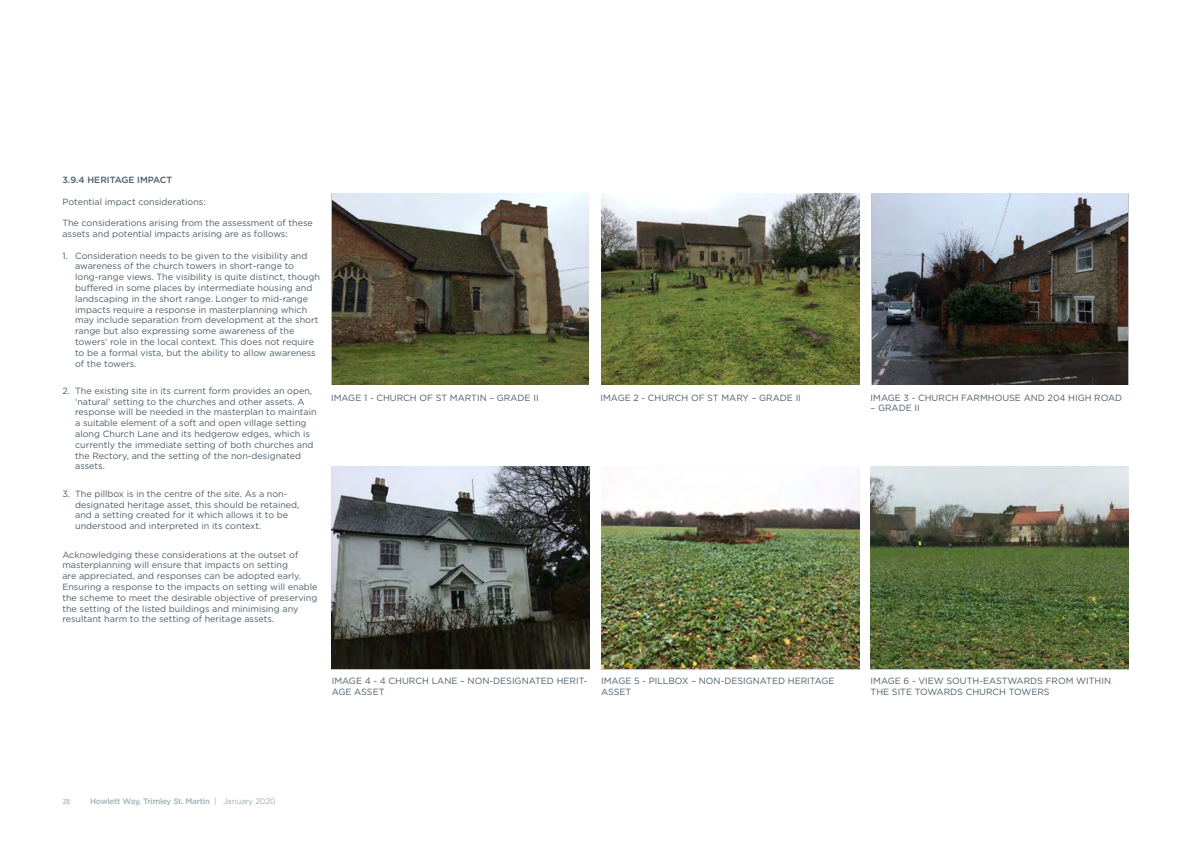
<style>
.page{position:relative;width:1191px;height:842px;background:#fff}
.page>*{position:absolute;margin:0;border:0;box-sizing:border-box;transform-origin:0 0}
.t1{font:9px/10.8px "Gotham";color:#4b5c67}
.t2{font:500 9px "Gotham";color:#4b5c67}
.t3{font:500 8px "Gotham";letter-spacing:-.025em;color:#a1aeb8}
.t4{font:8px "Calibri";color:#a1aeb8}
.s1{font-weight:400}
</style>
<div class="page">
<img style="left:331px;top:193px;width:258px;height:192px">
<img style="left:331px;top:466px;width:259px;height:203px">
<img style="left:601px;top:193px;width:258px;height:192px">
<img style="left:601px;top:467px;width:258px;height:202px">
<img style="left:871px;top:193px;width:257px;height:192px">
<img style="left:870px;top:466px;width:258px;height:203px">
<p class="t2" style="left:62px;top:174px;width:112px">3.9.4 HERITAGE IMPACT</p>
<p class="t1" style="left:62px;top:196px;width:145px">Potential impact considerations:</p>
<p class="t1" style="left:62px;top:217px;width:252px">The considerations arising from the assessment of these assets and potential impacts arising are as follows:</p>
<p class="t1" style="left:75px;top:250px;width:246px;text-indent:-13px">1. Consideration needs to be given to the visibility and awareness of the church towers in short-range to long-range views. The visibility is quite distinct, though buffered in some places by intermediate housing and landscaping in the short range. Longer to mid-range impacts require a response in masterplanning which may include separation from development at the short range but also expressing some awareness of the towers’ role in the local context. This does not require to be a formal vista, but the ability to allow awareness of the towers.</p>
<p class="t1" style="left:75px;top:385px;width:243px;text-indent:-13px">2. The existing site in its current form provides an open, ‘natural’ setting to the churches and other assets. A response will be needed in the masterplan to maintain a suitable element of a soft and open village setting along Church Lane and its hedgerow edges, which is currently the immediate setting of both churches and the Rectory, and the setting of the non-designated assets.</p>
<p class="t1" style="left:75px;top:488px;width:226px;text-indent:-13px">3. The pillbox is in the centre of the site. As a non&shy;designated heritage asset, this should be retained, and a setting created for it which allows it to be understood and interpreted in its context.</p>
<p class="t1" style="left:62px;top:549px;width:257px">Acknowledging these considerations at the outset of masterplanning will ensure that impacts on setting<br>are appreciated, and responses can be adopted early.<br>Ensuring a response to the impacts on setting will enable the scheme to meet the desirable objective of preserving the setting of the listed buildings and minimising any resultant harm to the setting of heritage assets.</p>
<p class="t1" style="left:331px;top:392px;width:209px">IMAGE 1 - CHURCH OF ST MARTIN – GRADE II</p>
<p class="t1" style="left:870px;top:392px;width:253px">IMAGE 3 - CHURCH FARMHOUSE AND 204 HIGH ROAD</p>
<p class="t1" style="left:870px;top:403px;width:51px">– GRADE II</p>
<p class="t1" style="left:600px;top:392px;width:202px">IMAGE 2 - CHURCH OF ST MARY – GRADE II</p>
<p class="t1" style="left:332px;top:675px;width:257px">IMAGE 4 - 4 CHURCH LANE – NON-DESIGNATED HERIT-<br>AGE ASSET</p>
<p class="t1" style="left:870px;top:675px;width:242px">IMAGE 6 - VIEW SOUTH-EASTWARDS FROM WITHIN<br>THE SITE TOWARDS CHURCH TOWERS</p>
<p class="t1" style="left:601px;top:675px;width:235px">IMAGE 5 - PILLBOX – NON-DESIGNATED HERITAGE<br>ASSET</p>
<p class="t4" style="left:62px;top:796px;width:9px">28</p>
<p class="t3" style="left:90px;top:796px;width:187px">Howlett Way, Trimley St. Martin <span class="s1">| January 2020</span></p>
</div>
